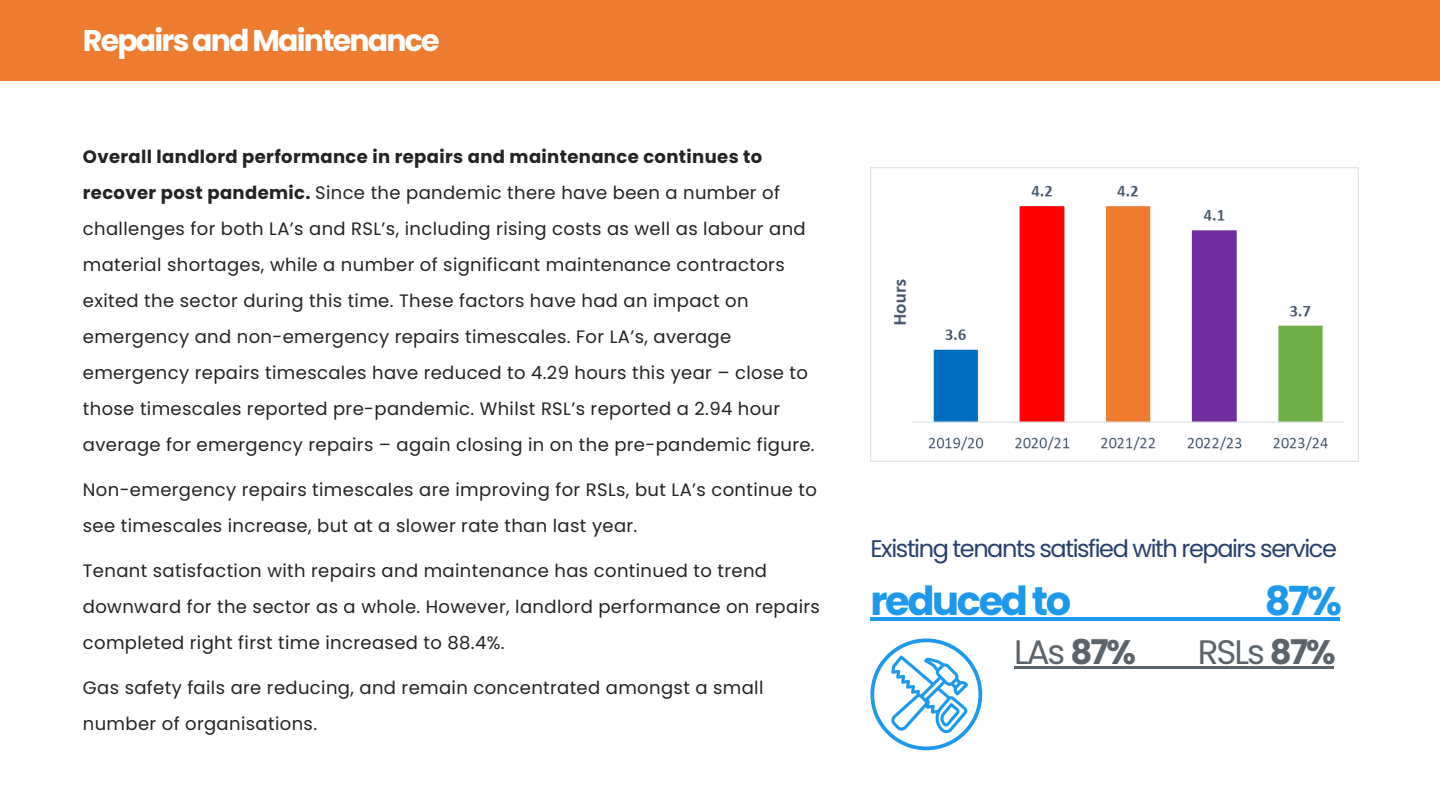
<style>
.page{position:relative;width:1440px;height:810px;background:#fff}
.page>*{position:absolute;margin:0;border:0;box-sizing:border-box;transform-origin:0 0}
.t1{font:700 40px "Poppins";letter-spacing:-.06em;color:#1c98ed}
.t2{font:34px "Poppins";letter-spacing:-.06em;color:#5c646b}
.t3{font:700 30px "Poppins";letter-spacing:-.06em;color:#fff}
.t4{font:24px "Poppins";letter-spacing:-.06em;color:#263f6b}
.t5{font:18px/36px "Poppins";letter-spacing:.02em;color:#212423}
.s1{font-weight:700}
</style>
<div class="page">
<div style="left:0;top:0;width:1440px;height:81px;background:#ed7c31"></div>
<svg style="left:870px;top:639px;width:112px;height:111px"></svg>
<img style="left:870px;top:168px;width:489px;height:294px">
<hr style="left:870px;top:618px;width:199px;height:3px;background:#1c98ed">
<hr style="left:1069px;top:618px;width:196px;height:3px;background:#1c98ed">
<hr style="left:1265px;top:618px;width:75px;height:3px;background:#1c98ed">
<hr style="left:1014px;top:666px;width:56px;height:3px;background:#5c646b">
<hr style="left:1070px;top:666px;width:64px;height:3px;background:#5c646b">
<hr style="left:1134px;top:666px;width:64px;height:3px;background:#5c646b">
<hr style="left:1198px;top:666px;width:72px;height:3px;background:#5c646b">
<hr style="left:1270px;top:666px;width:64px;height:3px;background:#5c646b">
<p class="t3" style="left:83px;top:19px;width:358px">Repairs and Maintenance</p>
<p class="t5" style="left:83px;top:138px;width:733px"><span class="s1">Overall landlord performance in repairs and maintenance continues to recover post pandemic.</span> Since the pandemic there have been a number of challenges for both LA’s and RSL’s, including rising costs as well as labour and material shortages, while a number of significant maintenance contractors exited the sector during this time. These factors have had an impact on emergency and non-emergency repairs timescales. For LA’s, average emergency repairs timescales have reduced to 4.29 hours this year – close to those timescales reported pre-pandemic. Whilst RSL’s reported a 2.94 hour average for emergency repairs – again closing in on the pre-pandemic figure.</p>
<p class="t5" style="left:83px;top:471px;width:736px">Non-emergency repairs timescales are improving for RSLs, but LA’s continue to see timescales increase, but at a slower rate than last year.</p>
<p class="t5" style="left:83px;top:552px;width:739px">Tenant satisfaction with repairs and maintenance has continued to trend downward for the sector as a whole. However, landlord performance on repairs completed right first time increased to 88.4%.</p>
<p class="t5" style="left:83px;top:669px;width:682px">Gas safety fails are reducing, and remain concentrated amongst a small number of organisations.</p>
<p class="t4" style="left:870px;top:532px;width:468px">Existing tenants satisfied with repairs service</p>
<h4 class="t1" style="left:870px;top:573px;width:202px">reduced to</h4>
<h4 class="t1" style="left:1265px;top:573px;width:79px">87%</h4>
<h1 class="t2" style="left:1014px;top:628px;width:124px">LAs <span class="s1">87%</span></h1>
<h1 class="t2" style="left:1198px;top:628px;width:139px">RSLs <span class="s1">87%</span></h1>
</div>
